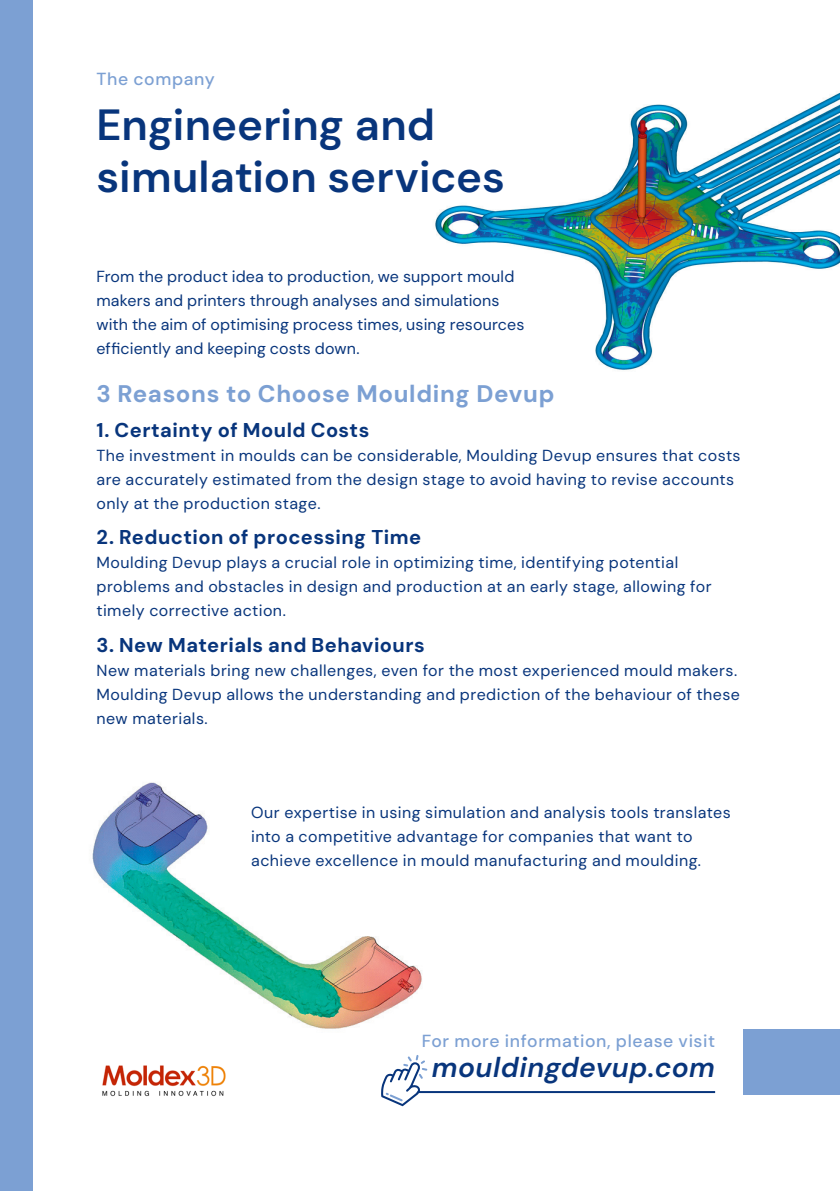
<style>
.page{position:relative;width:840px;height:1191px;background:#fff}
.page>*{position:absolute;margin:0;border:0;box-sizing:border-box;transform-origin:0 0}
.t1{font:600 43.6px/52.4px "DM Sans 18 pt";color:#08357c}
.t2{font:italic 600 28px "DM Sans 18 pt";letter-spacing:.015em;color:#08357c}
.t3{font:700 24px "DM Sans 18 pt";letter-spacing:.025em;color:#7ca0d3}
.t4{font:700 20px "DM Sans 18 pt";letter-spacing:.025em;color:#08357c}
.t5{font:500 17.4px "DM Sans 18 pt";letter-spacing:.035em;color:#7ca0d3}
.t6{font:16px/24px "DM Sans 18 pt";letter-spacing:.025em;color:#08357c}
</style>
<div class="page">
<img style="left:435px;top:93px;width:404px;height:277px">
<img style="left:92px;top:782px;width:330px;height:247px">
<div style="left:1px;top:0;width:32px;height:1191px;background:#7ca0d3"></div>
<div style="left:743px;top:1029px;width:96px;height:65px;background:#7ca0d3"></div>
<hr style="left:413px;top:1091px;width:301px;height:2px;background:#08357c">
<svg style="left:381px;top:1055px;width:46px;height:51px"></svg>
<img style="left:0;top:390px;width:1px;height:251px">
<img style="left:102px;top:1065px;width:124px;height:32px">
<p class="t5" style="left:96px;top:69px;width:120px">The company</p>
<p class="t1" style="left:96px;top:98px;width:410px">Engineering and simulation services</p>
<p class="t6" style="left:96px;top:264px;width:429px">From the product idea to production, we support mould makers and printers through analyses and simulations with the aim of optimising process times, using resources efficiently and keeping costs down.</p>
<p class="t3" style="left:96px;top:378px;width:459px">3 Reasons to Choose Moulding Devup</p>
<p class="t4" style="left:96px;top:417px;width:274px">1. Certainty of Mould Costs</p>
<p class="t6" style="left:96px;top:443px;width:645px">The investment in moulds can be considerable, Moulding Devup ensures that costs are accurately estimated from the design stage to avoid having to revise accounts only at the production stage.</p>
<p class="t4" style="left:96px;top:525px;width:326px">2. Reduction of processing Time</p>
<p class="t6" style="left:96px;top:550px;width:616px">Moulding Devup plays a crucial role in optimizing time, identifying potential problems and obstacles in design and production at an early stage, allowing for timely corrective action.</p>
<p class="t4" style="left:96px;top:632px;width:330px">3. New Materials and Behaviours</p>
<p class="t6" style="left:96px;top:658px;width:644px">New materials bring new challenges, even for the most experienced mould makers.<br>Moulding Devup allows the understanding and prediction of the behaviour of these new materials.</p>
<p class="t6" style="left:251px;top:800px;width:481px">Our expertise in using simulation and analysis tools translates into a competitive advantage for companies that want to achieve excellence in mould manufacturing and moulding.</p>
<p class="t5" style="left:421px;top:1029px;width:295px">For more information, please visit</p>
<p class="t2" style="left:431px;top:1049px;width:285px">mouldingdevup.com</p>
</div>
